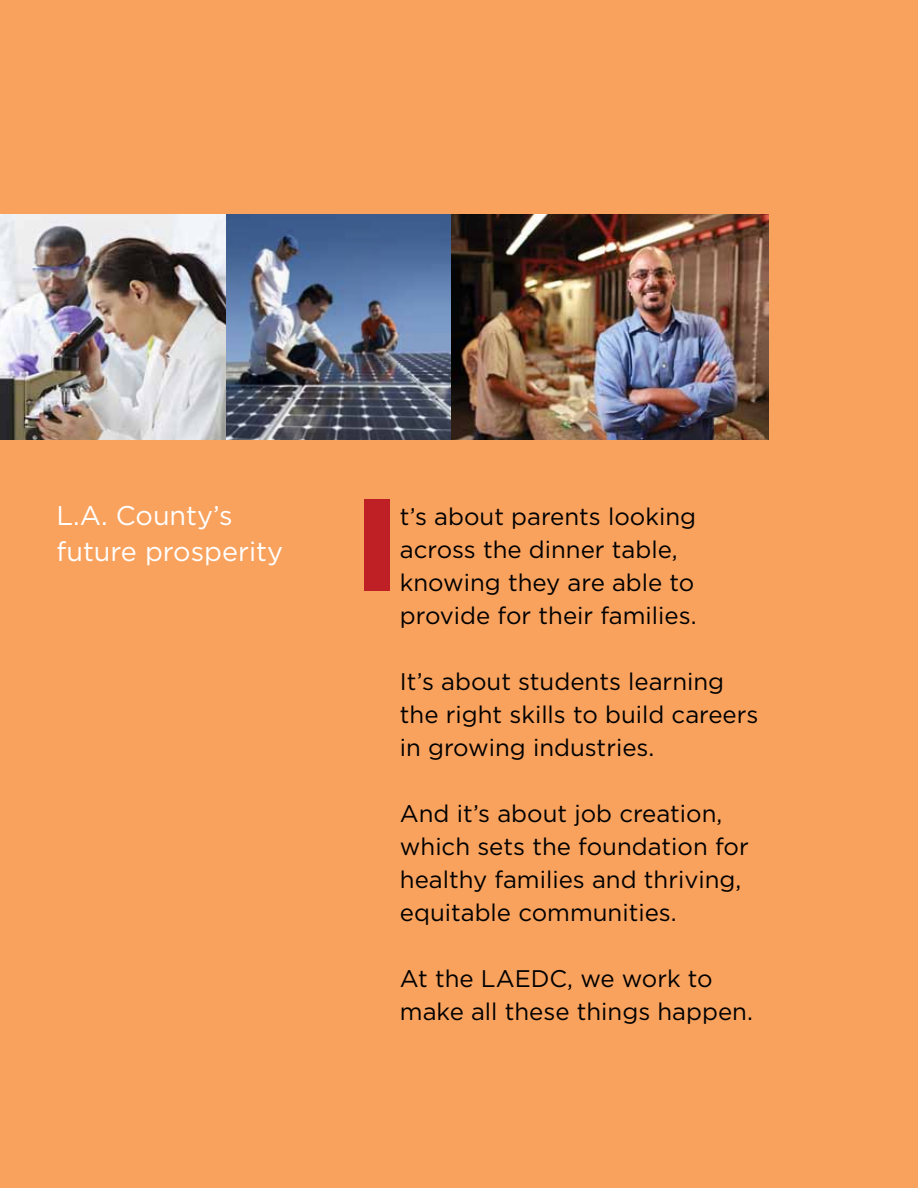
<style>
.page{position:relative;width:918px;height:1188px;background:#f9a25e}
.page>*{position:absolute;margin:0;border:0;box-sizing:border-box;transform-origin:0 0}
.t1{font:900 130.5px "Gotham";color:#bf2026}
.t2{font:27px/36px "Gotham";color:#fff}
.t3{font:24px/33px "Gotham";color:#000}
</style>
<div class="page">
<img style="left:0;top:215px;width:226px;height:225px">
<img style="left:226px;top:215px;width:225px;height:225px">
<img style="left:451px;top:215px;width:317px;height:225px">
<p class="t2" style="left:57px;top:497px;width:228px">L.A. County’s future prosperity</p>
<h1 class="t1" style="left:356px;top:469px;width:44px">I</h1>
<p class="t3" style="left:400px;top:500px;width:298px">t’s about parents looking across the dinner table, knowing they are able to provide for their families.</p>
<p class="t3" style="left:400px;top:665px;width:360px">It’s about students learning the right skills to build careers in growing industries.</p>
<p class="t3" style="left:400px;top:797px;width:350px">And it’s about job creation, which sets the foundation for healthy families and thriving, equitable communities.</p>
<p class="t3" style="left:400px;top:962px;width:355px">At the LAEDC, we work to make all these things happen.</p>
</div>
